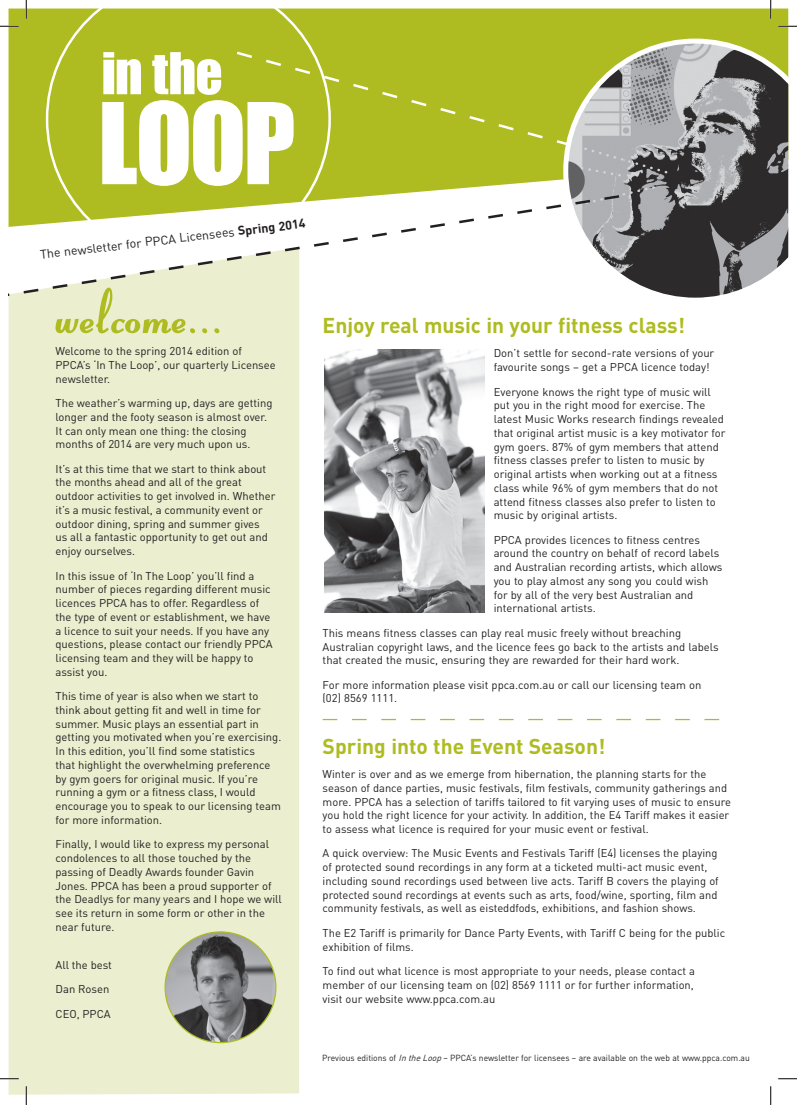
<style>
.page{position:relative;width:797px;height:1105px;background:#fff}
.page>*{position:absolute;margin:0;border:0;box-sizing:border-box;transform-origin:0 0}
.t1{font:700 21.25px "DIN";color:#aebc21}
.t2{font:12.5px "DIN";color:#231f20}
.t3{font:11.25px/13.8px "DIN";color:#231f20}
.t4{font:8.75px "DIN";color:#231f20}
.s1{font-weight:700}
.s2{font-style:italic}
</style>
<div class="page">
<div style="left:9px;top:300px;width:290px;height:795px;background:#ebeecf"></div>
<div style="left:9px;top:9px;width:779px;height:184px;background:#aebc21"></div>
<div style="left:46px;top:9px;width:285px;height:184px;background:#aebc21"></div>
<div style="left:234px;top:50px;width:329px;height:122px;background:#aebc21"></div>
<svg style="left:563px;top:39px;width:225px;height:259px;background:#85867a"></svg>
<svg style="left:9px;top:193px;width:613px;height:107px"></svg>
<svg style="left:102px;top:52px;width:191px;height:134px"></svg>
<svg style="left:55px;top:288px;width:164px;height:45px;background:#e0e5b0"></svg>
<img style="left:165px;top:932px;width:111px;height:110px;border-radius:55px">
<svg style="left:322px;top:719px;width:397px;height:1px"></svg>
<img style="left:324px;top:350px;width:160px;height:263px">
<svg style="left:0;top:25px;width:19px;height:2px"></svg>
<svg style="left:778px;top:25px;width:19px;height:2px"></svg>
<svg style="left:0;top:1078px;width:19px;height:1px"></svg>
<svg style="left:778px;top:1078px;width:19px;height:1px"></svg>
<svg style="left:25px;top:0;width:2px;height:19px"></svg>
<svg style="left:25px;top:1086px;width:2px;height:19px"></svg>
<svg style="left:770px;top:0;width:1px;height:19px"></svg>
<svg style="left:770px;top:1086px;width:1px;height:19px"></svg>
<p class="t2" style="left:39px;top:247px;width:268px;rotate:-7deg">The newsletter for PPCA Licensees <span class="s1">Spring 2014</span></p>
<p class="t3" style="left:55px;top:344px;width:222px">Welcome to the spring 2014 edition of<br>PPCA’s ‘In The Loop’, our quarterly Licensee newsletter.</p>
<p class="t3" style="left:55px;top:396px;width:218px">The weather’s warming up, days are getting longer and the footy season is almost over.<br>It can only mean one thing: the closing months of 2014 are very much upon us.</p>
<p class="t3" style="left:55px;top:462px;width:221px">It’s at this time that we start to think about the months ahead and all of the great outdoor activities to get involved in. Whether it’s a music festival, a community event or outdoor dining, spring and summer gives<br>us all a fantastic opportunity to get out and enjoy ourselves.</p>
<p class="t3" style="left:55px;top:568px;width:219px">In this issue of ‘In The Loop’ you’ll find a number of pieces regarding different music licences PPCA has to offer. Regardless of the type of event or establishment, we have a licence to suit your needs. If you have any questions, please contact our friendly PPCA licensing team and they will be happy to assist you.</p>
<p class="t3" style="left:55px;top:689px;width:227px">This time of year is also when we start to think about getting fit and well in time for summer. Music plays an essential part in getting you motivated when you’re exercising.<br>In this edition, you’ll find some statistics<br>that highlight the overwhelming preference by gym goers for original music. If you’re running a gym or a fitness class, I would encourage you to speak to our licensing team for more information.</p>
<p class="t3" style="left:55px;top:837px;width:228px">Finally, I would like to express my personal condolences to all those touched by the passing of Deadly Awards founder Gavin Jones. PPCA has been a proud supporter of the Deadlys for many years and I hope we will see its return in some form or other in the near future.</p>
<p class="t3" style="left:55px;top:952px;width:58px;line-height:24.4px">All the best<br>Dan Rosen<br>CEO, PPCA</p>
<h1 class="t1" style="left:322px;top:311px;width:364px">Enjoy real music in your fitness class!</h1>
<p class="t3" style="left:493px;top:346px;width:222px">Don’t settle for second-rate versions of your favourite songs – get a PPCA licence today!</p>
<p class="t3" style="left:493px;top:384px;width:233px">Everyone knows the right type of music will put you in the right mood for exercise. The latest Music Works research findings revealed that original artist music is a key motivator for gym goers. 87% of gym members that attend fitness classes prefer to listen to music by original artists when working out at a fitness class while 96% of gym members that do not attend fitness classes also prefer to listen to music by original artists.</p>
<p class="t3" style="left:493px;top:533px;width:230px">PPCA provides licences to fitness centres around the country on behalf of record labels and Australian recording artists, which allows you to play almost any song you could wish for by all of the very best Australian and international artists.</p>
<p class="t3" style="left:322px;top:626px;width:397px">This means fitness classes can play real music freely without breaching<br>Australian copyright laws, and the licence fees go back to the artists and labels that created the music, ensuring they are rewarded for their hard work.</p>
<p class="t3" style="left:322px;top:678px;width:380px">For more information please visit ppca.com.au or call our licensing team on (02) 8569 1111.</p>
<h1 class="t1" style="left:322px;top:732px;width:284px">Spring into the Event Season!</h1>
<p class="t3" style="left:322px;top:767px;width:410px">Winter is over and as we emerge from hibernation, the planning starts for the season of dance parties, music festivals, film festivals, community gatherings and more. PPCA has a selection of tariffs tailored to fit varying uses of music to ensure you hold the right licence for your activity. In addition, the E4 Tariff makes it easier to assess what licence is required for your music event or festival.</p>
<p class="t3" style="left:322px;top:846px;width:397px">A quick overview: The Music Events and Festivals Tariff (E4) licenses the playing of protected sound recordings in any form at a ticketed multi-act music event, including sound recordings used between live acts. Tariff B covers the playing of protected sound recordings at events such as arts, food/wine, sporting, film and community festivals, as well as eisteddfods, exhibitions, and fashion shows.</p>
<p class="t3" style="left:322px;top:926px;width:404px">The E2 Tariff is primarily for Dance Party Events, with Tariff C being for the public exhibition of films.</p>
<p class="t3" style="left:322px;top:964px;width:374px;text-align:justify">To find out what licence is most appropriate to your needs, please contact a member of our licensing team on (02) 8569 1111 or for further information, visit our website www.ppca.com.au</p>
<p class="t4" style="left:322px;top:1053px;width:429px">Previous editions of <span class="s2">IntheLoop</span>– PPCA’s newsletter for licensees – are available on the web at www.ppca.com.au</p>
</div>
